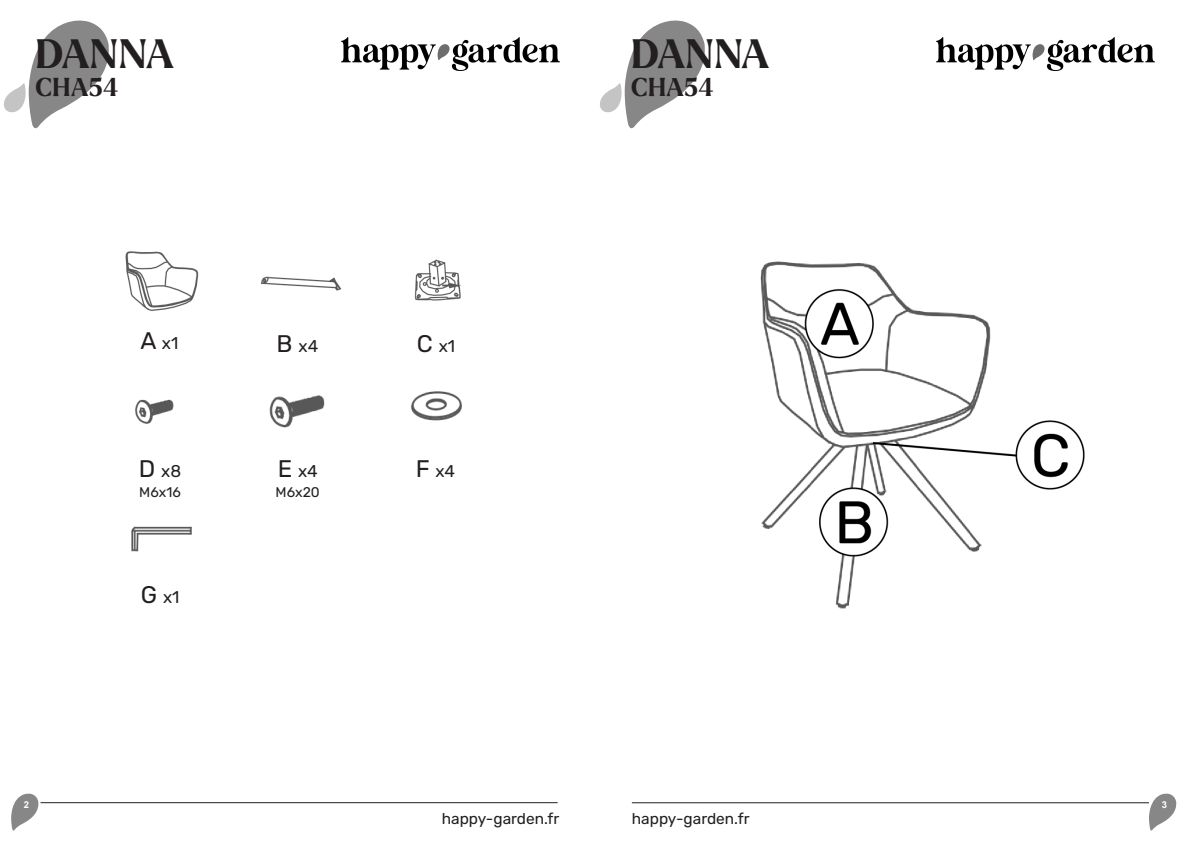
<style>
.page{position:relative;width:1191px;height:842px;background:#fff}
.page>*{position:absolute;margin:0;border:0;box-sizing:border-box;transform-origin:0 0}
.t1{font:700 40px "Larken";letter-spacing:-.02em;color:#231f20}
.t2{font:700 25px "Larken";letter-spacing:.02em;color:#231f20}
.t3{font:300 17px "Rubik";color:#231f20}
.t4{font:300 15.5px "Rubik";color:#231f20}
.t5{font:300 14px "Rubik";color:#231f20}
.t6{font:700 9.5px "Arial";color:#fff}
.s1{font-size:24px}
</style>
<div class="page">
<svg style="left:11px;top:793px;width:28px;height:38px"></svg>
<svg style="left:1149px;top:793px;width:28px;height:38px"></svg>
<svg style="left:4px;top:20px;width:105px;height:109px"></svg>
<svg style="left:600px;top:20px;width:105px;height:109px"></svg>
<img style="left:341px;top:37px;width:218px;height:33px">
<img style="left:936px;top:37px;width:218px;height:33px">
<hr style="left:632px;top:802px;width:517px;height:1px;background:#231f20">
<hr style="left:41px;top:802px;width:516px;height:1px;background:#231f20">
<img style="left:760px;top:261px;width:325px;height:348px">
<img style="left:125px;top:251px;width:74px;height:60px">
<img style="left:135px;top:399px;width:39px;height:25px">
<img style="left:261px;top:276px;width:81px;height:15px">
<img style="left:269px;top:395px;width:56px;height:33px">
<img style="left:414px;top:259px;width:47px;height:42px">
<img style="left:411px;top:391px;width:51px;height:30px">
<img style="left:131px;top:526px;width:61px;height:26px">
<h1 class="t1" style="left:36px;top:27px;width:140px">DANNA</h1>
<h2 class="t2" style="left:36px;top:70px;width:83px">CHA54</h2>
<h1 class="t1" style="left:631px;top:27px;width:140px">DANNA</h1>
<h2 class="t2" style="left:631px;top:70px;width:83px">CHA54</h2>
<p class="t3" style="left:140px;top:333px;width:39px"><span class="s1">A</span> x1</p>
<p class="t3" style="left:277px;top:336px;width:43px"><span class="s1">B</span> x4</p>
<p class="t3" style="left:417px;top:337px;width:40px"><span class="s1">C</span> x1</p>
<p class="t3" style="left:139px;top:461px;width:44px"><span class="s1">D</span> x8</p>
<p class="t5" style="left:139px;top:485px;width:43px">M6x16</p>
<p class="t3" style="left:278px;top:461px;width:42px"><span class="s1">E</span> x4</p>
<p class="t5" style="left:276px;top:485px;width:46px">M6x20</p>
<p class="t3" style="left:416px;top:461px;width:41px"><span class="s1">F</span> x4</p>
<p class="t3" style="left:141px;top:588px;width:40px"><span class="s1">G</span> x1</p>
<p class="t6" style="left:24px;top:798px;width:7px">2</p>
<p class="t6" style="left:1161px;top:798px;width:7px">3</p>
<p class="t4" style="left:442px;top:809px;width:119px">happy-garden.fr</p>
<p class="t4" style="left:632px;top:809px;width:119px">happy-garden.fr</p>
</div>
